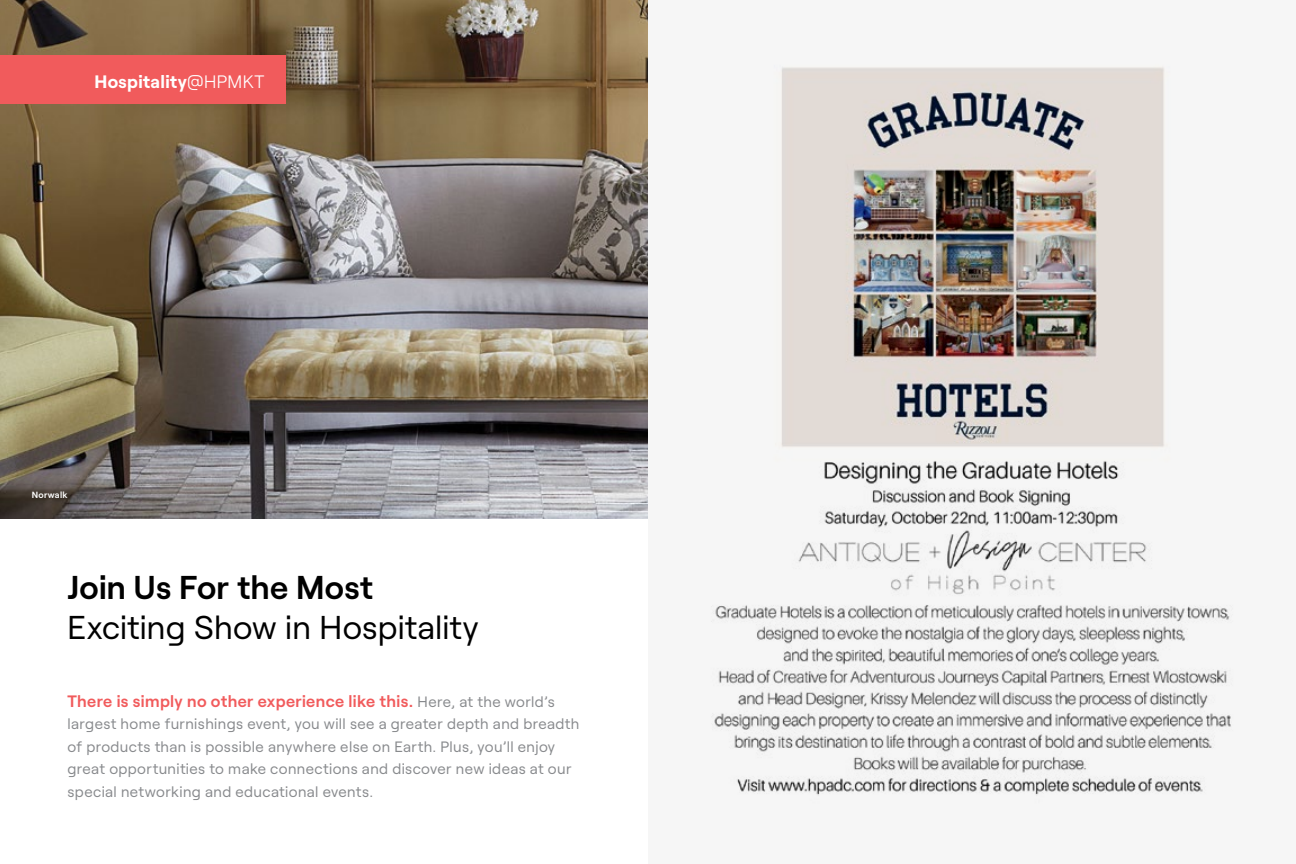
<style>
.page{position:relative;width:1296px;height:864px;background:#fff}
.page>*{position:absolute;margin:0;border:0;box-sizing:border-box;transform-origin:0 0}
.t1{font:33px "Roobert";letter-spacing:.005em;color:#000}
.t2{font:600 33px "Roobert";letter-spacing:.005em;color:#000}
.t3{font:700 18px "Roobert";letter-spacing:.02em;color:#fff}
.t4{font:600 16.5px "Roobert";letter-spacing:.025em;color:#f15b5c}
.t5{font:15px/22.5px "Roobert";letter-spacing:.025em;color:#888a8d}
.t6{font:600 9px "Roobert";letter-spacing:.035em;color:#fff}
.s1{font-weight:300}
.s2{font-weight:400;font-size:15px;color:#888a8d}
</style>
<div class="page">
<img style="left:0;top:0;width:648px;height:518px">
<div style="left:0;top:55px;width:285px;height:49px;background:#f15b5c"></div>
<div style="left:648px;top:0;width:648px;height:864px;background:#f6f6f6"></div>
<img style="left:714px;top:67px;width:517px;height:728px">
<svg style="left:1013px;top:495px;width:5px;height:4px"></svg>
<p class="t3" style="left:94px;top:67px;width:172px">Hospitality<span class="s1">@HPMKT</span></p>
<p class="t6" style="left:32px;top:488px;width:37px">Norwalk</p>
<h1 class="t2" style="left:68px;top:562px;width:307px">Join Us For the Most</h1>
<h1 class="t1" style="left:68px;top:602px;width:413px">Exciting Show in Hospitality</h1>
<p class="t4" style="left:68px;top:688px;width:489px">There is simply no other experience like this. <span class="s2">Here, at the world’s</span></p>
<p class="t5" style="left:68px;top:711px;width:513px">largest home furnishings event, you will see a greater depth and breadth of products than is possible anywhere else on Earth. Plus, you’ll enjoy great opportunities to make connections and discover new ideas at our special networking and educational events.</p>
</div>
